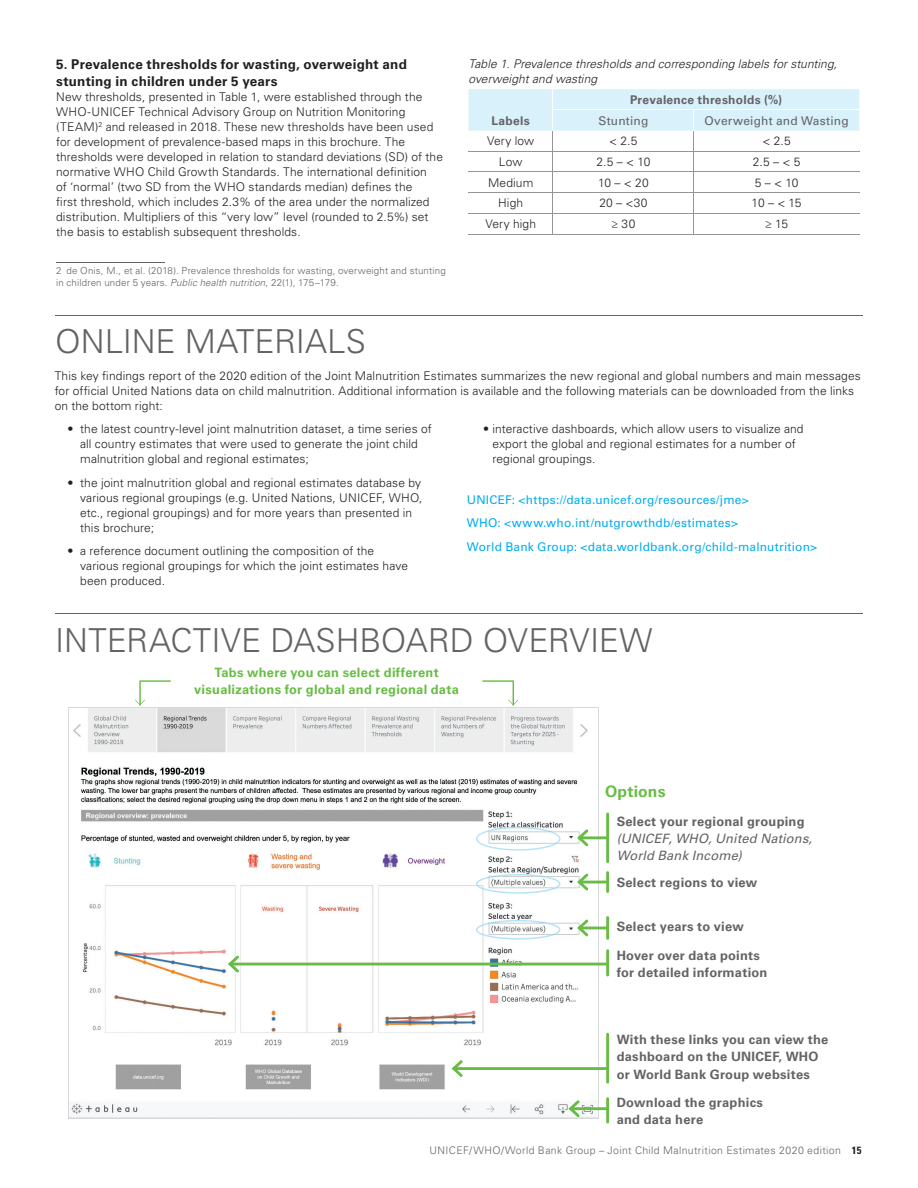
<style>
.page{position:relative;width:918px;height:1188px;background:#fff}
.page>*{position:absolute;margin:0;border:0;box-sizing:border-box;transform-origin:0 0}
.t1{font:300 33px "Univers LT Std";color:#636366}
.t2{font:700 15.75px "Univers LT Std";letter-spacing:.01em;color:#68bc45}
.t3{font:700 13.5px/16.5px "Univers LT Std";letter-spacing:.015em;color:#231f20}
.t4{font:700 12.9px/17.2px "Univers LT Std";letter-spacing:.02em;color:#636366}
.t5{font:700 12.9px/17.2px "Univers LT Std";letter-spacing:.02em;color:#68bc45;text-align:center}
.t6{font:italic 12.9px/17.2px "Univers LT Std";letter-spacing:.01em;color:#636366}
.t7{font:300 12px/15px "Univers LT Std";letter-spacing:.01em;color:#231f20}
.t8{font:12px/23.5px "Univers LT Std";letter-spacing:.015em;color:#00aeef}
.t9{font:italic 300 12px/15px "Univers LT Std";letter-spacing:.01em;color:#231f20}
.t10{font:700 12px "Univers LT Std";letter-spacing:.02em;color:#636366}
.t11{font:12px "Univers LT Std";letter-spacing:.015em;color:#636366}
.t12{font:300 10.5px "Univers LT Std";letter-spacing:.035em;color:#636366}
.t13{font:300 9.75px/11.7px "Univers LT Std";letter-spacing:.015em;color:#636366}
.s1{font-style:italic}
.s2{font-weight:700;font-stretch:condensed;color:#231f20}
</style>
<div class="page">
<hr style="left:56px;top:262px;width:108px;height:1px;background:#636366">
<hr style="left:468px;top:234px;width:85px;height:1px;background:#939598">
<hr style="left:553px;top:234px;width:141px;height:1px;background:#939598">
<hr style="left:694px;top:234px;width:165px;height:1px;background:#939598">
<svg style="left:468px;top:89px;width:391px;height:145px"></svg>
<hr style="left:55px;top:315px;width:808px;height:1px;background:#636366">
<hr style="left:55px;top:613px;width:808px;height:1px;background:#636366">
<svg style="left:68px;top:707px;width:530px;height:412px"></svg>
<svg style="left:135px;top:680px;width:383px;height:26px"></svg>
<hr style="left:606px;top:813px;width:3px;height:50px;background:#68bc45">
<hr style="left:606px;top:871px;width:3px;height:22px;background:#68bc45">
<hr style="left:606px;top:916px;width:3px;height:24px;background:#68bc45">
<hr style="left:578px;top:881px;width:29px;height:2px;background:#68bc45">
<svg style="left:577px;top:874px;width:11px;height:17px"></svg>
<hr style="left:578px;top:836px;width:29px;height:3px;background:#68bc45">
<svg style="left:577px;top:829px;width:11px;height:17px"></svg>
<hr style="left:578px;top:927px;width:29px;height:2px;background:#68bc45">
<svg style="left:577px;top:919px;width:11px;height:18px"></svg>
<img style="left:476px;top:827px;width:85px;height:24px">
<img style="left:476px;top:874px;width:85px;height:20px">
<img style="left:476px;top:920px;width:85px;height:20px">
<hr style="left:606px;top:1033px;width:3px;height:51px;background:#68bc45">
<hr style="left:452px;top:1067px;width:156px;height:3px;background:#68bc45">
<svg style="left:452px;top:1060px;width:11px;height:17px"></svg>
<hr style="left:606px;top:1097px;width:3px;height:26px;background:#68bc45">
<hr style="left:569px;top:1107px;width:38px;height:3px;background:#68bc45">
<svg style="left:568px;top:1100px;width:12px;height:17px"></svg>
<hr style="left:606px;top:949px;width:3px;height:27px;background:#68bc45">
<hr style="left:229px;top:963px;width:378px;height:2px;background:#68bc45">
<svg style="left:228px;top:956px;width:11px;height:17px"></svg>
<p class="t3" style="left:56px;top:56px;width:352px">5. Prevalence thresholds for wasting, overweight and stunting in children under 5 years</p>
<p class="t7" style="left:56px;top:89px;width:388px">New thresholds, presented in Table 1, were established through the WHO-UNICEF Technical Advisory Group on Nutrition Monitoring (TEAM)<sup>2</sup> and released in 2018. These new thresholds have been used for development of prevalence-based maps in this brochure. The thresholds were developed in relation to standard deviations (SD) of the normative WHO Child Growth Standards. The international definition<br>of ‘normal’ (two SD from the WHO standards median) defines the<br>first threshold, which includes 2.3% of the area under the normalized distribution. Multipliers of this “very low” level (rounded to 2.5%) set the basis to establish subsequent thresholds.</p>
<p class="t13" style="left:56px;top:265px;width:391px">2 de Onis, M., et al. (2018). Prevalence thresholds for wasting, overweight and stunting in children under 5 years. <span class="s1">Public health nutrition</span>, 22(1), 175–179.</p>
<h1 class="t1" style="left:55px;top:322px;width:312px">ONLINE MATERIALS</h1>
<p class="t9" style="left:468px;top:57px;width:370px">Table 1. Prevalence thresholds and corresponding labels for stunting, overweight and wasting</p>
<p class="t10" style="left:492px;top:113px;width:40px">Labels</p>
<p class="t10" style="left:630px;top:93px;width:154px">Prevalence thresholds (%)</p>
<p class="t11" style="left:598px;top:113px;width:51px">Stunting</p>
<p class="t11" style="left:705px;top:113px;width:146px">Overweight and Wasting</p>
<p class="t7" style="left:487px;top:134px;width:49px">Very low</p>
<p class="t7" style="left:609px;top:134px;width:30px">&lt; 2.5</p>
<p class="t7" style="left:763px;top:134px;width:30px">&lt; 2.5</p>
<p class="t7" style="left:499px;top:154px;width:25px">Low</p>
<p class="t7" style="left:596px;top:154px;width:55px">2.5 – &lt; 10</p>
<p class="t7" style="left:753px;top:154px;width:49px">2.5 – &lt; 5</p>
<p class="t7" style="left:488px;top:175px;width:47px">Medium</p>
<p class="t7" style="left:598px;top:175px;width:52px">10 – &lt; 20</p>
<p class="t7" style="left:755px;top:175px;width:45px">5 – &lt; 10</p>
<p class="t7" style="left:498px;top:196px;width:27px">High</p>
<p class="t7" style="left:599px;top:196px;width:50px">20 – &lt;30</p>
<p class="t7" style="left:752px;top:196px;width:51px">10 – &lt; 15</p>
<p class="t7" style="left:485px;top:216px;width:52px">Very high</p>
<p class="t7" style="left:612px;top:216px;width:25px">≥ 30</p>
<p class="t7" style="left:765px;top:216px;width:25px">≥ 15</p>
<p class="t7" style="left:55px;top:368px;width:808px">This key findings report of the 2020 edition of the Joint Malnutrition Estimates summarizes the new regional and global numbers and main messages for official United Nations data on child malnutrition. Additional information is available and the following materials can be downloaded from the links on the bottom right:</p>
<p class="t7" style="left:80px;top:422px;width:353px;text-indent:-13px">• the latest country-level joint malnutrition dataset, a time series of all country estimates that were used to generate the joint child malnutrition global and regional estimates;</p>
<p class="t7" style="left:80px;top:475px;width:344px;text-indent:-13px">• the joint malnutrition global and regional estimates database by various regional groupings (e.g. United Nations, UNICEF, WHO, etc., regional groupings) and for more years than presented in this brochure;</p>
<p class="t7" style="left:80px;top:544px;width:329px;text-indent:-13px">• a reference document outlining the composition of the various regional groupings for which the joint estimates have been produced.</p>
<p class="t7" style="left:492px;top:422px;width:313px;text-indent:-9px">• interactive dashboards, which allow users to visualize and export the global and regional estimates for a number of regional groupings.</p>
<p class="t8" style="left:467px;top:488px;width:352px">UNICEF: &lt;https://data.unicef.org/resources/jme&gt;<br>WHO: &lt;www.who.int/nutgrowthdb/estimates&gt;<br>World Bank Group: &lt;data.worldbank.org/child-malnutrition&gt;</p>
<h1 class="t1" style="left:55px;top:621px;width:599px">INTERACTIVE DASHBOARD OVERVIEW</h1>
<p class="t5" style="left:194px;top:664px;width:266px">Tabs where you can select different visualizations for global and regional data</p>
<h2 class="t2" style="left:605px;top:782px;width:62px">Options</h2>
<p class="t4" style="left:617px;top:813px;width:189px">Select your regional grouping</p>
<p class="t6" style="left:617px;top:830px;width:197px">(UNICEF, WHO, United Nations,<br>World Bank Income)</p>
<p class="t4" style="left:617px;top:874px;width:142px">Select regions to view</p>
<p class="t4" style="left:617px;top:918px;width:129px">Select years to view</p>
<p class="t4" style="left:617px;top:947px;width:152px">Hover over data points for detailed information</p>
<p class="t4" style="left:617px;top:1031px;width:213px">With these links you can view the dashboard on the UNICEF, WHO or World Bank Group websites</p>
<p class="t4" style="left:617px;top:1094px;width:148px">Download the graphics and data here</p>
<p class="t12" style="left:429px;top:1144px;width:434px">UNICEF/WHO/World Bank Group – Joint Child Malnutrition Estimates 2020 edition <span class="s2">15</span></p>
</div>
